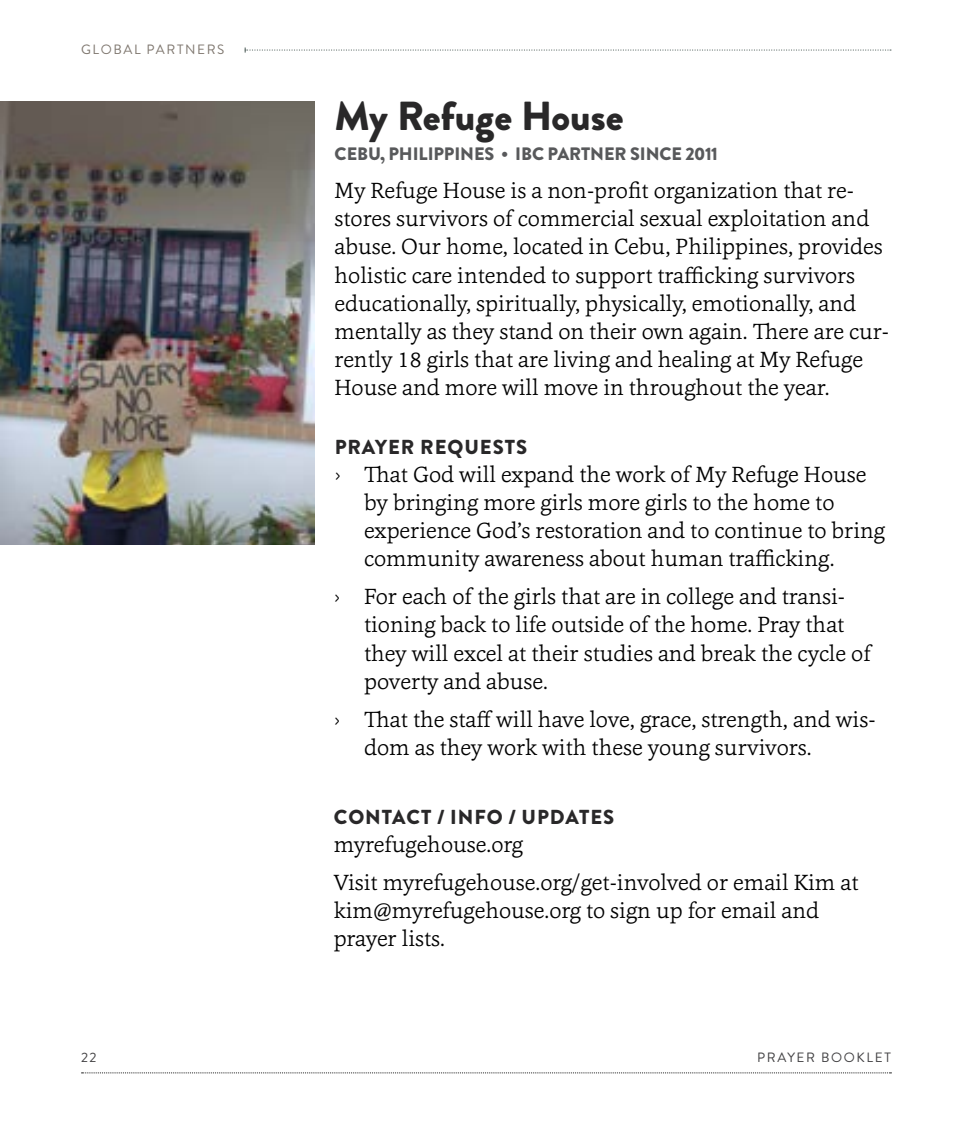
<style>
.page{position:relative;width:972px;height:1134px;background:#fff}
.page>*{position:absolute;margin:0;border:0;box-sizing:border-box;transform-origin:0 0}
.t1{font:900 40.5px "Brandon Grotesque";color:#292829}
.t2{font:300 22.5px/28.1px "Cassia";color:#000}
.t3{font:900 20.25px "Brandon Grotesque";letter-spacing:.045em;color:#292829}
.t4{font:900 18px "Brandon Grotesque";letter-spacing:-.005em;color:#58595b}
.t5{font:13.5px "Brandon Grotesque";letter-spacing:.12em;color:#414042}
.t6{font:13.5px "Brandon Grotesque";letter-spacing:.12em;color:#7e766e}
.s1{font-family:"Caecilia LT Std"}
</style>
<div class="page">
<svg style="left:82px;top:1073px;width:809px;height:1px"></svg>
<svg style="left:245px;top:48px;width:646px;height:5px"></svg>
<img style="left:0;top:101px;width:314px;height:443px">
<p class="t6" style="left:81px;top:40px;width:145px">GLOBAL PARTNERS</p>
<h1 class="t1" style="left:335px;top:87px;width:291px">My Refuge House</h1>
<p class="t4" style="left:335px;top:141px;width:385px">CEBU, PHILIPPINES • IBC PARTNER SINCE 2011</p>
<p class="t2" style="left:335px;top:176px;width:556px">My Refuge House is a non-profit organization that re&shy;stores survivors of commercial sexual exploitation and abuse. Our home, located in Cebu, Philippines, provides holistic care intended to support trafficking survivors educationally, spiritually, physically, emotionally, and mentally as they stand on their own again. There are cur&shy;rently 18 girls that are living and healing at My Refuge House and more will move in throughout the year.</p>
<p class="t3" style="left:335px;top:432px;width:194px">PRAYER REQUESTS</p>
<p class="t2" style="left:364px;top:459px;width:523px;text-indent:-30px"><span class="s1">›</span> That God will expand the work of My Refuge House by bringing more girls more girls to the home to experience God’s restoration and to continue to bring community awareness about human trafficking.</p>
<p class="t2" style="left:364px;top:582px;width:508px;text-indent:-30px"><span class="s1">›</span> For each of the girls that are in college and transi&shy;tioning back to life outside of the home. Pray that they will excel at their studies and break the cycle of poverty and abuse.</p>
<p class="t2" style="left:364px;top:705px;width:513px;text-indent:-30px"><span class="s1">›</span> That the staff will have love, grace, strength, and wis&shy;dom as they work with these young survivors.</p>
<p class="t3" style="left:334px;top:802px;width:282px">CONTACT / INFO / UPDATES</p>
<p class="t2" style="left:334px;top:825px;width:526px;line-height:38.2px">myrefugehouse.org<br>Visit myrefugehouse.org/get-involved or email Kim at</p>
<p class="t2" style="left:334px;top:896px;width:487px">kim@myrefugehouse.org to sign up for email and prayer lists.</p>
<p class="t5" style="left:81px;top:1049px;width:17px">22</p>
<p class="t5" style="left:757px;top:1049px;width:135px">PRAYER BOOKLET</p>
</div>
